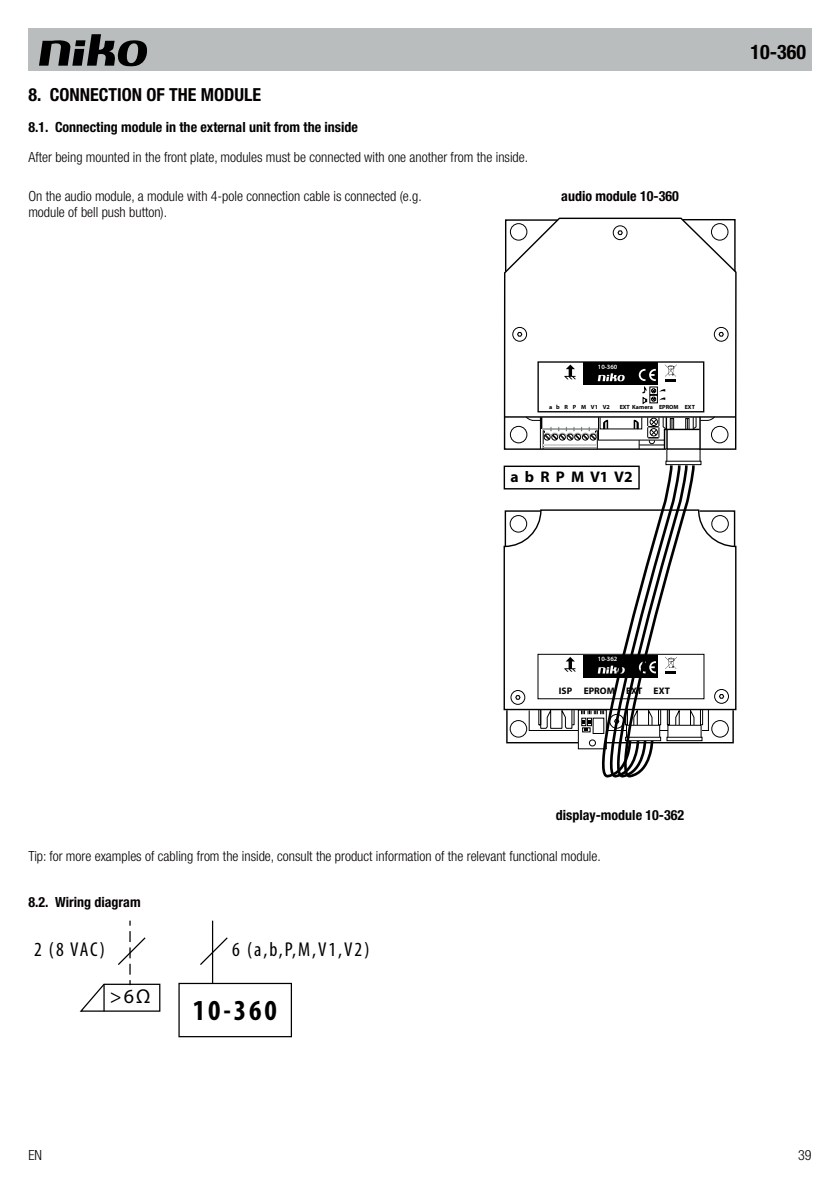
<style>
.page{position:relative;width:840px;height:1191px;background:#fff}
.page>*{position:absolute;margin:0;border:0;box-sizing:border-box;transform-origin:0 0}
.t1{font:700 condensed 29.2px "Myriad Pro";color:#000}
.t2{font:condensed 20px "Myriad Pro";letter-spacing:.09em;color:#000}
.t3{font:700 condensed 20px "Helvetica Neue LT Pro";color:#040000}
.t4{font:20px "Myriad Pro";color:#000}
.t5{font:700 condensed 18px "Helvetica Neue LT Pro";color:#040000}
.t6{font:700 15.4px "Myriad Pro";color:#000}
.t7{font:300 condensed 14px/15.4px "Helvetica Neue LT Pro";color:#040000}
.t8{font:700 condensed 14px "Helvetica Neue LT Pro";color:#040000}
.t9{font:700 9.4px "Myriad Pro";color:#000}
.t10{font:600 6.4px "Myriad Pro";color:#fff}
.t11{font:700 6px "Myriad Pro";color:#000}
</style>
<div class="page">
<div style="left:28px;top:28px;width:783px;height:43px;background:#babdbd"></div>
<svg style="left:39px;top:34px;width:108px;height:32px"></svg>
<svg style="left:503px;top:218px;width:233px;height:232px"></svg>
<svg style="left:613px;top:226px;width:13px;height:14px"></svg>
<div style="left:612px;top:225px;width:15px;height:15px;border:1px solid #000;border-radius:50%"></div>
<svg style="left:617px;top:230px;width:5px;height:5px"></svg>
<svg style="left:714px;top:327px;width:13px;height:14px"></svg>
<div style="left:713px;top:327px;width:15px;height:14px;border:1px solid #000;border-radius:50%"></div>
<svg style="left:718px;top:332px;width:5px;height:5px"></svg>
<svg style="left:512px;top:327px;width:14px;height:14px"></svg>
<div style="left:512px;top:327px;width:14px;height:14px;border:1px solid #000;border-radius:50%"></div>
<svg style="left:516px;top:332px;width:6px;height:5px"></svg>
<div style="left:582px;top:362px;width:75px;height:23px;background:#000"></div>
<svg style="left:597px;top:373px;width:27px;height:8px"></svg>
<svg style="left:564px;top:364px;width:11px;height:15px"></svg>
<hr style="left:504px;top:416px;width:231px;height:2px;background:#000">
<div style="left:537px;top:361px;width:167px;height:51px;border:1px solid #000"></div>
<svg style="left:524px;top:416px;width:191px;height:34px"></svg>
<svg style="left:638px;top:364px;width:38px;height:40px"></svg>
<svg style="left:503px;top:463px;width:232px;height:315px"></svg>
<hr style="left:212px;top:920px;width:1px;height:63px;background:#000">
<svg style="left:79px;top:931px;width:213px;height:107px"></svg>
<p class="t5" style="left:28px;top:88px;width:234px">8. CONNECTION OF THE MODULE</p>
<p class="t8" style="left:28px;top:122px;width:331px">8.1. Connecting module in the external unit from the inside</p>
<p class="t7" style="left:28px;top:151px;width:501px">After being mounted in the front plate, modules must be connected with one another from the inside.</p>
<p class="t7" style="left:28px;top:190px;width:394px">On the audio module, a module with 4-pole connection cable is connected (e.g. module of bell push button).</p>
<p class="t8" style="left:561px;top:191px;width:119px">audio module 10-360</p>
<h2 class="t3" style="left:750px;top:45px;width:57px">10-360</h2>
<p class="t10" style="left:597px;top:363px;width:21px">10-360</p>
<p class="t11" style="left:549px;top:403px;width:62px">a b R P M V1 V2</p>
<p class="t11" style="left:619px;top:403px;width:77px">EXT Kamera EPROM EXT</p>
<p class="t6" style="left:510px;top:468px;width:124px">a b R P M V1 V2</p>
<p class="t10" style="left:597px;top:655px;width:21px">10-362</p>
<p class="t9" style="left:558px;top:685px;width:113px">ISP EPROM EXT EXT</p>
<p class="t8" style="left:555px;top:809px;width:130px">display-module 10-362</p>
<p class="t7" style="left:28px;top:849px;width:573px">Tip: for more examples of cabling from the inside, consult the product information of the relevant functional module.</p>
<p class="t8" style="left:28px;top:897px;width:114px">8.2. Wiring diagram</p>
<h2 class="t2" style="left:34px;top:937px;width:72px">2 (8 VAC)</h2>
<h2 class="t4" style="left:110px;top:984px;width:42px">&gt;6Ω</h2>
<h2 class="t2" style="left:232px;top:937px;width:139px">6 (a,b,P,M,V1,V2)</h2>
<h1 class="t1" style="left:193px;top:999px;width:86px">10-360</h1>
<p class="t7" style="left:28px;top:1149px;width:15px">EN</p>
<p class="t7" style="left:797px;top:1149px;width:15px">39</p>
</div>
